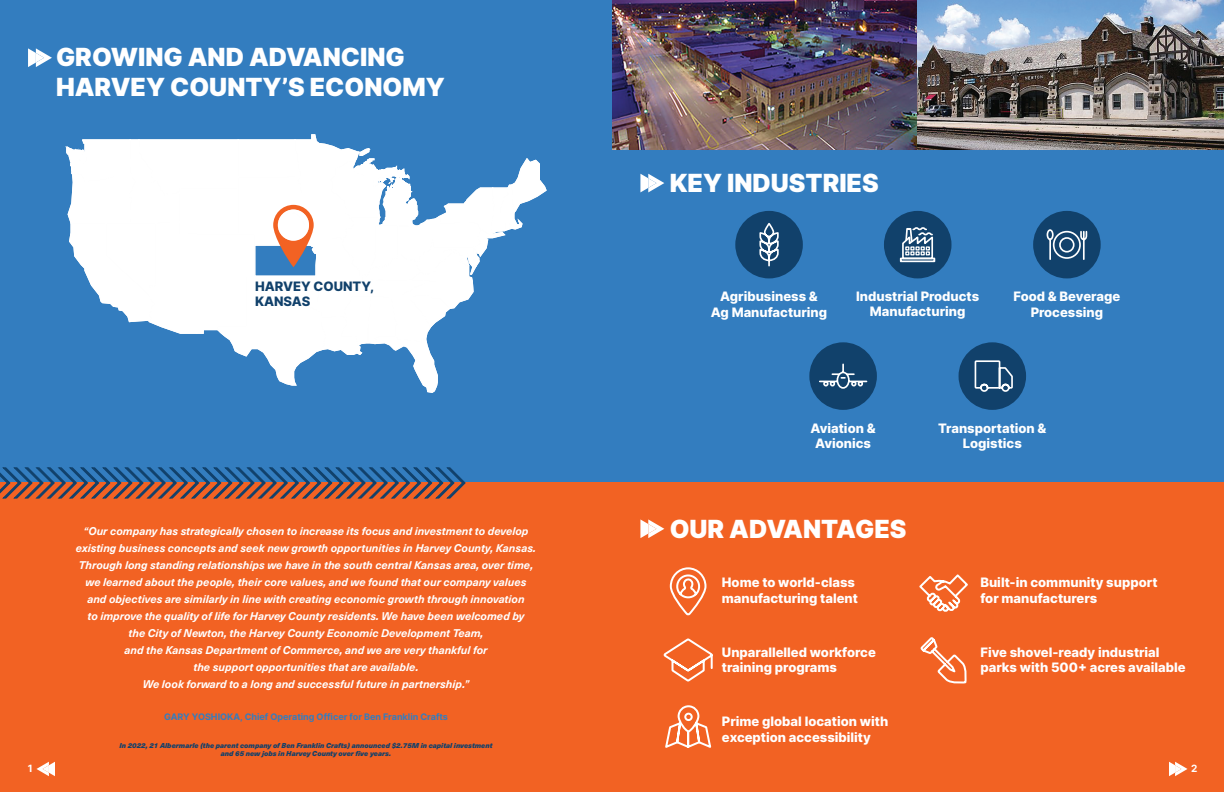
<style>
.page{position:relative;width:1224px;height:792px;background:#337dbf}
.page>*{position:absolute;margin:0;border:0;box-sizing:border-box;transform-origin:0 0}
.t1{font:900 25px/30px "Inter";color:#fff}
.t2{font:800 13px/15.6px "Inter";color:#fff}
.t3{font:800 13px/15.6px "Inter";color:#11416b}
.t4{font:italic 700 11px/17px "Neue Haas Unica W1 G";color:#fff}
.t5{font:700 10px "Inter";color:#fff}
.t6{font:700 9px "Inter";color:#337dbf}
.t7{font:italic 900 7px "Neue Haas Unica W1 G";color:#11416b}
</style>
<div class="page">
<div style="left:0;top:483px;width:1224px;height:309px;background:#f26223"></div>
<div style="left:735px;top:211px;width:68px;height:67px;background:#11416b;border-radius:50%"></div>
<div style="left:884px;top:211px;width:68px;height:67px;background:#11416b;border-radius:50%"></div>
<div style="left:1033px;top:211px;width:68px;height:67px;background:#11416b;border-radius:50%"></div>
<div style="left:809px;top:342px;width:68px;height:68px;background:#11416b;border-radius:50%"></div>
<div style="left:959px;top:342px;width:67px;height:68px;background:#11416b;border-radius:50%"></div>
<svg style="left:974px;top:360px;width:39px;height:32px"></svg>
<svg style="left:1046px;top:229px;width:42px;height:31px"></svg>
<svg style="left:819px;top:363px;width:49px;height:26px"></svg>
<svg style="left:759px;top:224px;width:20px;height:43px"></svg>
<svg style="left:899px;top:227px;width:37px;height:36px"></svg>
<svg style="left:0;top:467px;width:466px;height:32px"></svg>
<svg style="left:669px;top:567px;width:38px;height:49px"></svg>
<svg style="left:663px;top:638px;width:50px;height:44px"></svg>
<svg style="left:665px;top:705px;width:47px;height:43px"></svg>
<svg style="left:920px;top:637px;width:47px;height:47px"></svg>
<svg style="left:919px;top:574px;width:49px;height:38px"></svg>
<svg style="left:65px;top:134px;width:482px;height:259px"></svg>
<div style="left:278px;top:210px;width:31px;height:31px;background:#fff;border-radius:50%"></div>
<img style="left:612px;top:0;width:306px;height:150px">
<img style="left:918px;top:0;width:306px;height:150px">
<svg style="left:1169px;top:762px;width:19px;height:14px"></svg>
<svg style="left:36px;top:762px;width:19px;height:14px"></svg>
<svg style="left:28px;top:48px;width:24px;height:19px"></svg>
<svg style="left:640px;top:174px;width:24px;height:18px"></svg>
<svg style="left:640px;top:519px;width:24px;height:19px"></svg>
<p class="t1" style="left:56px;top:42px;width:390px">GROWING AND ADVANCING<br>HARVEY COUNTY’S ECONOMY</p>
<p class="t3" style="left:255px;top:278px;width:121px">HARVEY COUNTY,<br>KANSAS</p>
<p class="t4" style="left:83px;top:522px;width:447px">“Our company has strategically chosen to increase its focus and investment to develop</p>
<p class="t4" style="left:76px;top:539px;width:462px">existing business concepts and seek new growth opportunities in Harvey County, Kansas.<br>Through long standing relationships we have in the south central Kansas area, over time,</p>
<p class="t4" style="left:85px;top:573px;width:443px">we learned about the people, their core values, and we found that our company values</p>
<p class="t4" style="left:87px;top:590px;width:439px">and objectives are similarly in line with creating economic growth through innovation</p>
<p class="t4" style="left:88px;top:607px;width:438px">to improve the quality of life for Harvey County residents. We have been welcomed by</p>
<p class="t4" style="left:129px;top:624px;width:356px">the City of Newton, the Harvey County Economic Development Team,</p>
<p class="t4" style="left:124px;top:641px;width:365px">and the Kansas Department of Commerce, and we are very thankful for</p>
<p class="t4" style="left:193px;top:658px;width:227px">the support opportunities that are available.</p>
<p class="t4" style="left:143px;top:675px;width:328px">We look forward to a long and successful future in partnership.”</p>
<p class="t6" style="left:164px;top:711px;width:285px">GARY YOSHIOKA, Chief Operating Officer for Ben Franklin Crafts</p>
<p class="t7" style="left:119px;top:740px;width:375px">In 2022, 21 Albermarle (the parent company of Ben Franklin Crafts) announced $2.75M in capital investment</p>
<p class="t7" style="left:221px;top:748px;width:172px">and 65 new jobs in Harvey County over five years.</p>
<p class="t1" style="left:670px;top:168px;width:211px">KEY INDUSTRIES</p>
<p class="t2" style="left:720px;top:288px;width:99px">Agribusiness &amp;</p>
<p class="t2" style="left:711px;top:304px;width:118px">Ag Manufacturing</p>
<p class="t2" style="left:856px;top:288px;width:124px;text-align:center">Industrial Products<br>Manufacturing</p>
<p class="t2" style="left:1014px;top:288px;width:108px;text-align:center">Food &amp; Beverage<br>Processing</p>
<p class="t2" style="left:811px;top:420px;width:67px">Aviation &amp;</p>
<p class="t2" style="left:815px;top:435px;width:57px">Avionics</p>
<p class="t1" style="left:670px;top:514px;width:238px">OUR ADVANTAGES</p>
<p class="t2" style="left:938px;top:420px;width:110px;text-align:center">Transportation &amp;<br>Logistics</p>
<p class="t2" style="left:722px;top:574px;width:138px">Home to world-class manufacturing talent</p>
<p class="t2" style="left:980px;top:574px;width:179px">Built-in community support for manufacturers</p>
<p class="t2" style="left:722px;top:644px;width:155px">Unparallelled workforce training programs</p>
<p class="t2" style="left:980px;top:644px;width:207px">Five shovel-ready industrial parks with 500+ acres available</p>
<p class="t2" style="left:722px;top:713px;width:168px">Prime global location with exception accessibility</p>
<p class="t5" style="left:28px;top:761px;width:6px">1</p>
<p class="t5" style="left:1191px;top:761px;width:8px">2</p>
</div>
